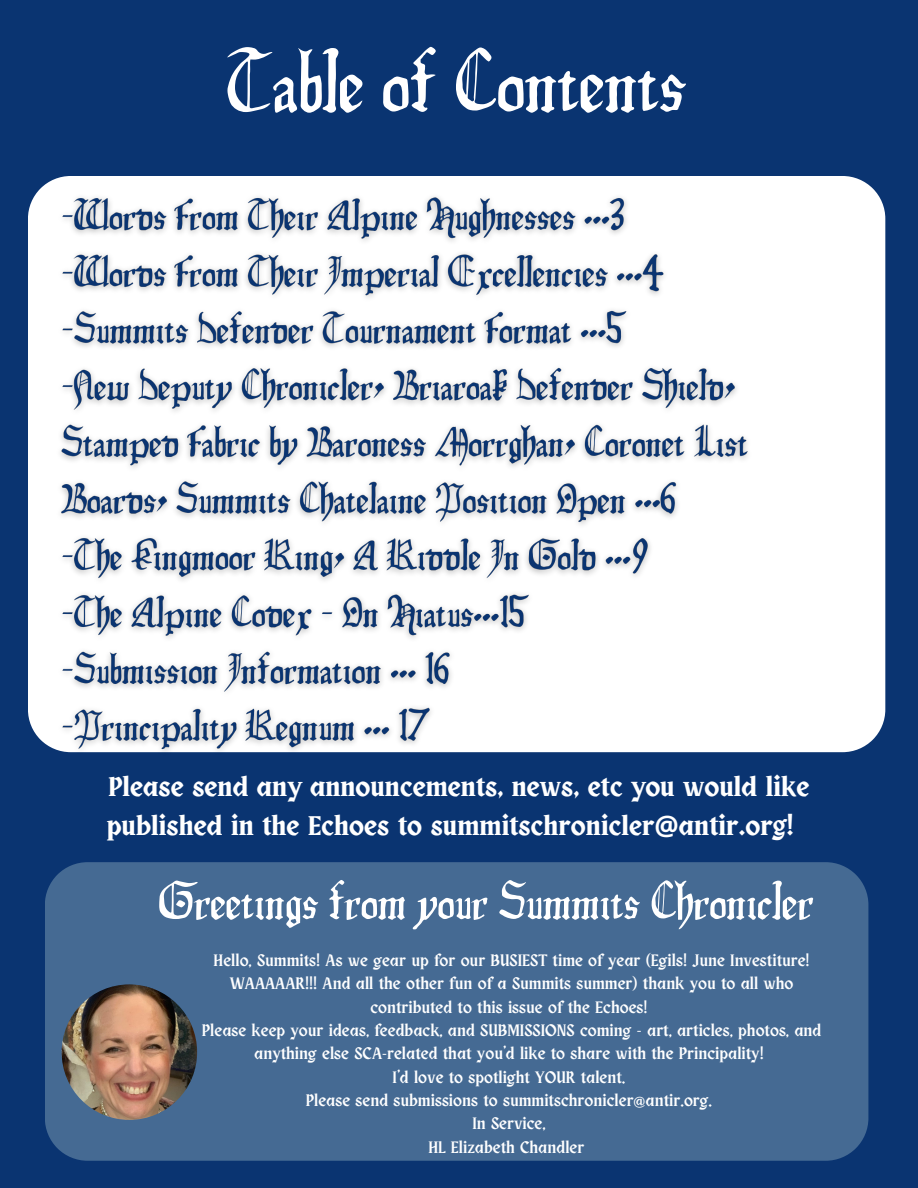
<style>
.page{position:relative;width:918px;height:1188px;background:#0a3471}
.page>*{position:absolute;margin:0;border:0;box-sizing:border-box;transform-origin:0 0}
.t1{font:82.95px "Isabella";color:#fff}
.t2{font:50.25px "Isabella";color:#fff}
.t3{font:700 27.15px/38.4px "Obra Letra";color:#fff}
.t4{font:16.8px/23.4px "Obra Letra";color:#fff;text-align:center}
.s1{font-family:"Noto Sans"}
</style>
<div class="page">
<div style="left:45px;top:862px;width:823px;height:299px;background:#456a93"></div>
<img style="left:62px;top:984px;width:135px;height:136px;border-radius:50%">
<div style="left:28px;top:176px;width:857px;height:576px;background:#fff"></div>
<img style="left:51px;top:181px;width:708px;height:572px">
<h1 class="t1" style="left:227px;top:10px;width:461px">Table of Contents</h1>
<p class="t3" style="left:107px;top:769px;width:704px">Please send any announcements, news, etc you would like published in the Echoes to summitschronicler<span class="s1">@</span>antir.org!</p>
<h4 class="t2" style="left:159px;top:858px;width:656px">Greetings from your Summits Chronicler</h4>
<h2 class="t4" style="left:214px;top:950px;width:598px">Hello, Summits! As we gear up for our BUSIEST time of year (Egils! June Investiture!<br>WAAAAAR!!! And all the other fun of a Summits summer) thank you to all who contributed to this issue of the Echoes!</h2>
<p class="t4" style="left:202px;top:1020px;width:621px">Please keep your ideas, feedback, and SUBMISSIONS coming - art, articles, photos, and anything else SCA-related that you’d like to share with the Principality!</p>
<p class="t4" style="left:393px;top:1066px;width:234px">I’d love to spotlight YOUR talent.</p>
<p class="t4" style="left:306px;top:1090px;width:408px">Please send submissions to summitschronicler@antir.org.</p>
<p class="t4" style="left:472px;top:1113px;width:75px">In Service,</p>
<p class="t4" style="left:428px;top:1136px;width:158px">HL Elizabeth Chandler</p>
</div>
